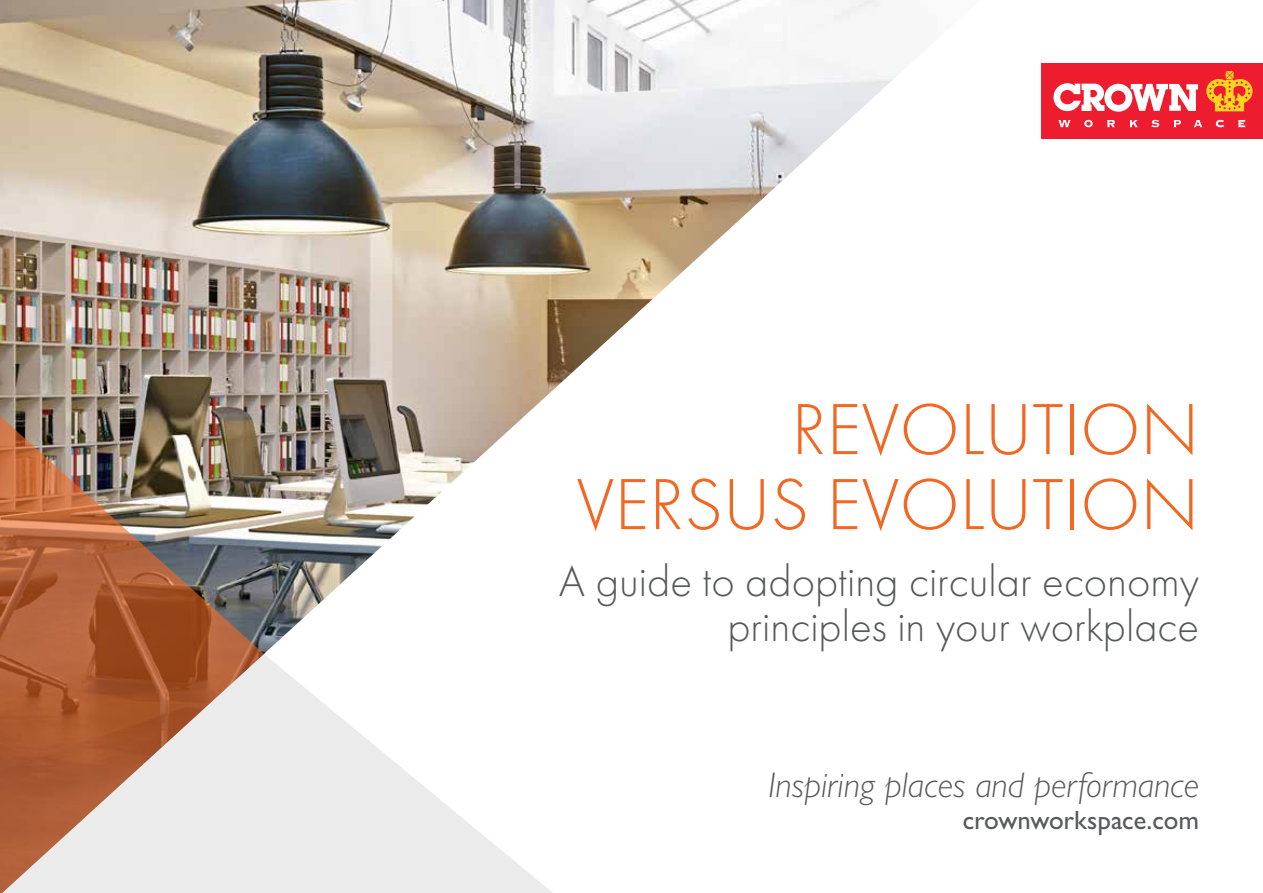
<style>
.page{position:relative;width:1263px;height:893px;background:#fff}
.page>*{position:absolute;margin:0;border:0;box-sizing:border-box;transform-origin:0 0}
.t1{font:300 75px/75px "Futura PT";color:#f26722;text-align:right}
.t2{font:300 45px/45px "Futura PT";color:#58595b;text-align:right}
.t3{font:italic 300 35.85px "Gill Sans Nova";color:#58595b}
.t4{font:500 26.55px "Gill Sans Nova";color:#58595b}
</style>
<div class="page">
<img style="left:0;top:0;width:906px;height:893px">
<div style="left:1042px;top:64px;width:221px;height:75px;background:#ed1c2e"></div>
<svg style="left:1053px;top:83px;width:145px;height:29px"></svg>
<svg style="left:1206px;top:71px;width:47px;height:40px"></svg>
<svg style="left:1058px;top:120px;width:12px;height:7px"></svg>
<svg style="left:1084px;top:120px;width:9px;height:7px"></svg>
<svg style="left:1107px;top:120px;width:8px;height:7px"></svg>
<svg style="left:1130px;top:120px;width:8px;height:7px"></svg>
<svg style="left:1151px;top:120px;width:8px;height:7px"></svg>
<svg style="left:1174px;top:120px;width:7px;height:7px"></svg>
<svg style="left:1194px;top:120px;width:8px;height:7px"></svg>
<svg style="left:1216px;top:120px;width:8px;height:7px"></svg>
<svg style="left:1238px;top:120px;width:7px;height:7px"></svg>
<img style="left:0;top:397px;width:264px;height:496px">
<h1 class="t1" style="left:576px;top:392px;width:624px">REVOLUTION<br>VERSUS EVOLUTION</h1>
<p class="t2" style="left:559px;top:558px;width:642px">A guide to adopting circular economy principles in your workplace</p>
<p class="t3" style="left:768px;top:763px;width:432px">Inspiring places and performance</p>
<p class="t4" style="left:963px;top:804px;width:238px">crownworkspace.com</p>
</div>
